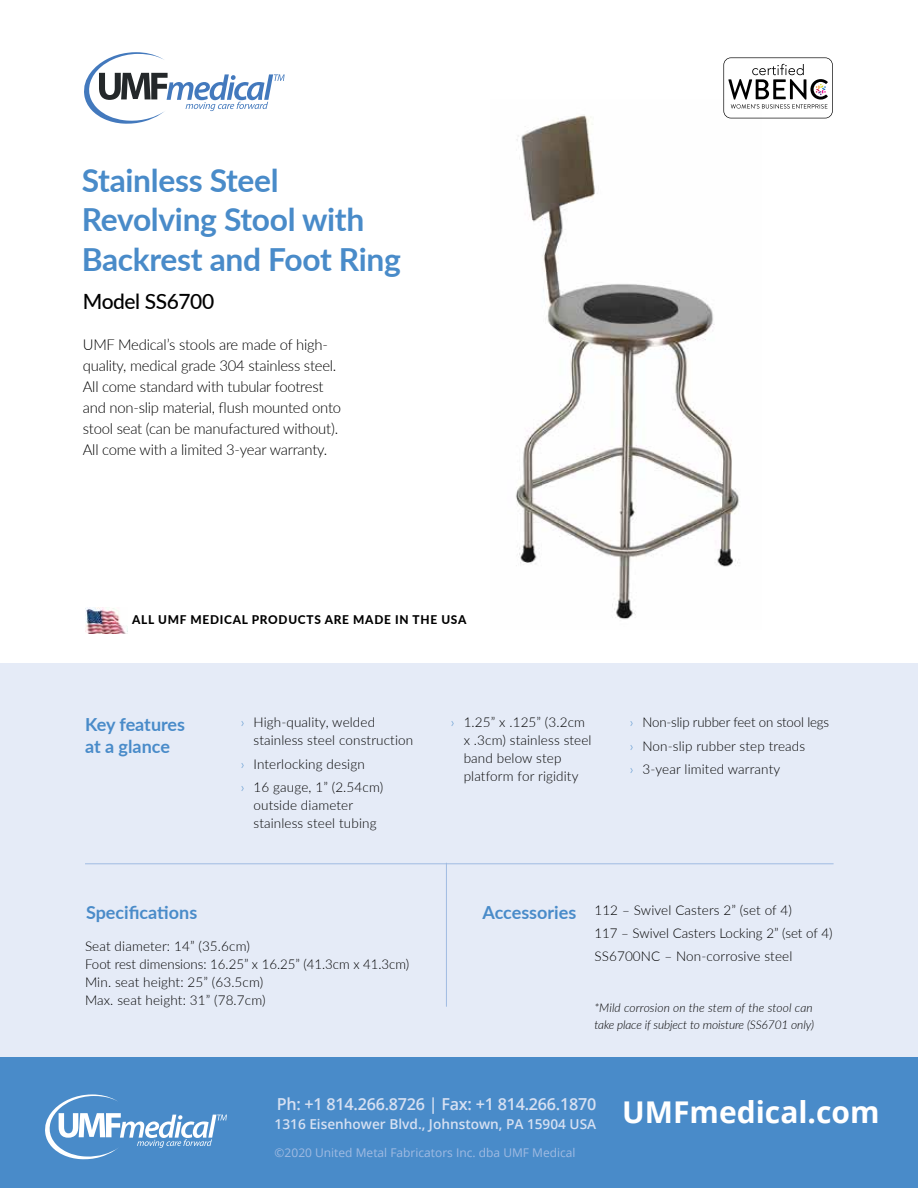
<style>
.page{position:relative;width:918px;height:1188px;background:#fff}
.page>*{position:absolute;margin:0;border:0;box-sizing:border-box;transform-origin:0 0}
.t1{font:700 31.8px/39.2px "Lato";letter-spacing:-.01em;color:#498bc9}
.t2{font:500 21px "Lato";letter-spacing:-.02em;color:#000}
.t3{font:700 18px/21.6px "Lato";color:#498bc9}
.t4{font:600 16.5px "Open Sans";letter-spacing:-.015em;color:#d6e0f2}
.t5{font:300 15px/21px "Lato";letter-spacing:-.015em;color:#000}
.t6{font:600 13.65px "Open Sans";color:#d6e0f2}
.t7{font:300 13.5px/18px "Lato";letter-spacing:.01em;color:#000}
.t8{font:italic 300 12px/16.5px "Lato";letter-spacing:-.01em;color:#000}
.t9{font:12px "Open Sans";color:#a0bbe2}
.t10{font:800 12px "Lato";letter-spacing:.06em;color:#000}
.s1{color:#498bc9}
.s2{font-weight:700;font-size:30px;color:#fff}
</style>
<div class="page">
<img style="left:516px;top:115px;width:246px;height:505px">
<div style="left:0;top:663px;width:918px;height:395px;background:#e5ebf7"></div>
<svg style="left:84px;top:52px;width:201px;height:72px"></svg>
<svg style="left:723px;top:57px;width:110px;height:61px"></svg>
<div style="left:0;top:1058px;width:918px;height:130px;background:#498bc9"></div>
<svg style="left:45px;top:1094px;width:182px;height:65px"></svg>
<img style="left:85px;top:607px;width:43px;height:27px">
<hr style="left:85px;top:863px;width:749px;height:1px;background:#a0bbe2">
<hr style="left:446px;top:863px;width:1px;height:144px;background:#a0bbe2">
<h1 class="t1" style="left:82px;top:160px;width:321px">Stainless Steel<br>Revolving Stool with<br>Backrest and Foot Ring</h1>
<h2 class="t2" style="left:83px;top:286px;width:133px">Model SS6700</h2>
<p class="t5" style="left:83px;top:334px;width:260px">UMF Medical’s stools are made of high&shy;quality, medical grade 304 stainless steel.<br>All come standard with tubular footrest and non-slip material, flush mounted onto stool seat (can be manufactured without).<br>All come with a limited 3-year warranty.</p>
<p class="t10" style="left:132px;top:611px;width:336px">ALL UMF MEDICAL PRODUCTS ARE MADE IN THE USA</p>
<h3 class="t3" style="left:85px;top:713px;width:102px">Key features at a glance</h3>
<p class="t7" style="left:253px;top:713px;width:161px;text-indent:-13px"><span class="s1">›</span> High-quality, welded stainless steel construction</p>
<p class="t7" style="left:241px;top:752px;width:144px;line-height:23.1px"><span class="s1">›</span> Interlocking design<br><span class="s1">›</span> 16 gauge, 1” (2.54cm)</p>
<p class="t7" style="left:253px;top:795px;width:125px">outside diameter stainless steel tubing</p>
<p class="t7" style="left:464px;top:713px;width:129px;text-indent:-13px"><span class="s1">›</span> 1.25” x .125” (3.2cm x .3cm) stainless steel band below step platform for rigidity</p>
<p class="t7" style="left:630px;top:711px;width:201px;line-height:23.1px"><span class="s1">›</span> Non-slip rubber feet on stool legs <span class="s1">›</span> Non-slip rubber step treads<br><span class="s1">›</span> 3-year limited warranty</p>
<h3 class="t3" style="left:86px;top:901px;width:113px">Specifications</h3>
<h3 class="t3" style="left:482px;top:901px;width:95px">Accessories</h3>
<p class="t7" style="left:85px;top:937px;width:326px">Seat diameter: 14” (35.6cm)<br>Foot rest dimensions: 16.25” x 16.25” (41.3cm x 41.3cm)<br>Min. seat height: 25” (63.5cm)<br>Max. seat height: 31” (78.7cm)</p>
<p class="t7" style="left:594px;top:898px;width:240px;line-height:23.1px">112 – Swivel Casters 2” (set of 4)<br>117 – Swivel Casters Locking 2” (set of 4)<br>SS6700NC – Non-corrosive steel</p>
<p class="t8" style="left:594px;top:999px;width:221px">*Mild corrosion on the stem of the stool can take place if subject to moisture (SS6701 only)</p>
<p class="t4" style="left:277px;top:1092px;width:604px">Ph: +1 814.266.8726 | Fax: +1 814.266.1870 <span class="s2">UMFmedical.com</span></p>
<p class="t9" style="left:275px;top:1144px;width:303px">©2020 United Metal Fabricators Inc. dba UMF Medical</p>
<p class="t6" style="left:275px;top:1114px;width:323px">1316 Eisenhower Blvd., Johnstown, PA 15904 USA</p>
</div>
